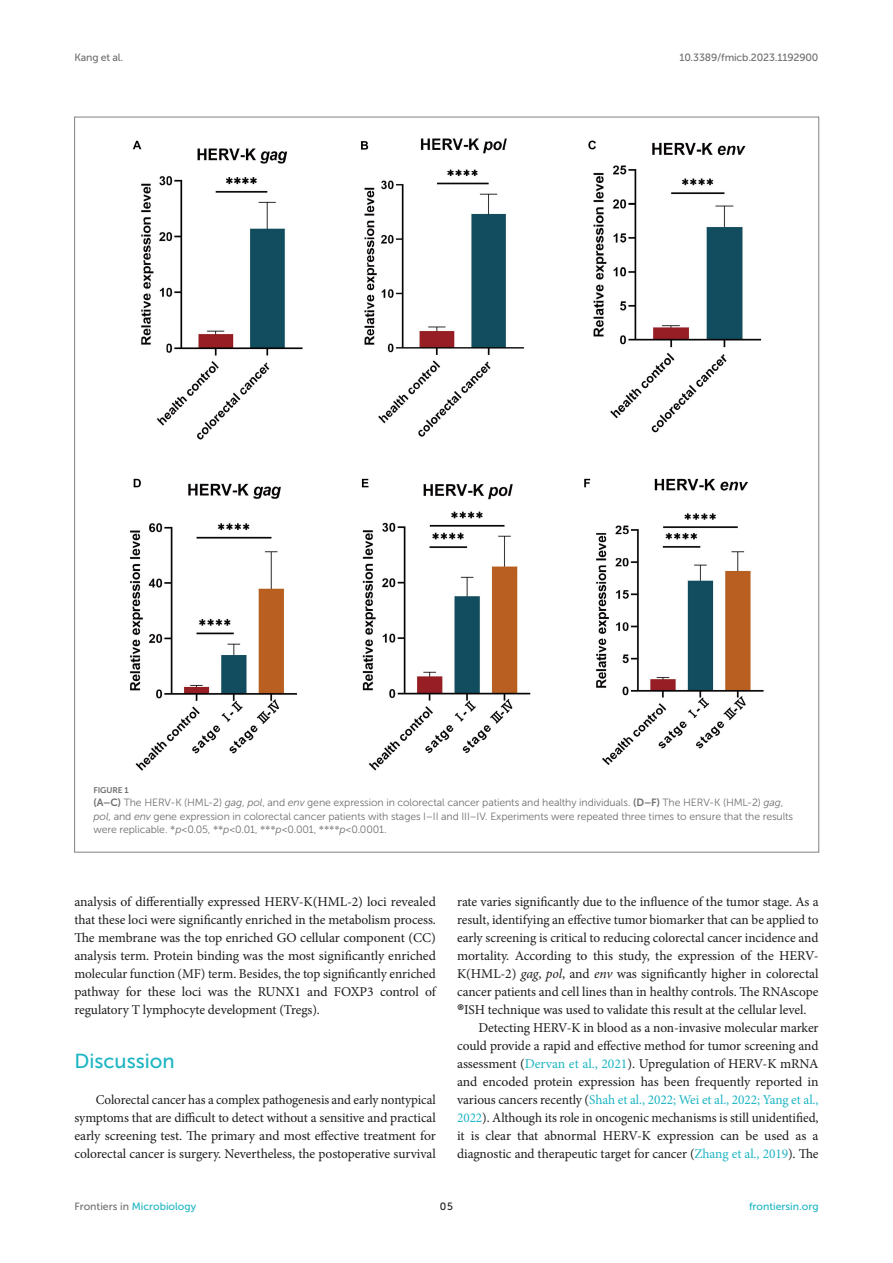
<style>
.page{position:relative;width:893px;height:1263px;background:#fff}
.page>*{position:absolute;margin:0;border:0;box-sizing:border-box;transform-origin:0 0}
.HEAD_1{font:20.25px "Museo Sans 500";color:#1db5c3}
.TEXT_FLUSH{font:13.5px/18px "Minion Pro";letter-spacing:-.005em;color:#1b1c1b;text-align:justify}
.TEXT{font:13.5px/18px "Minion Pro";letter-spacing:-.005em;color:#1b1c1b;text-align:justify}
.FIG_LEG{font:10.5px/13.5px "Museo Sans 300";letter-spacing:-.01em;color:#706f70}
.t1{font:10.5px "Museo Sans 500";color:#1db5c3}
.t2{font:10.5px "Museo Sans 500";letter-spacing:-.015em;color:#706f70}
.t3{font:10.5px "Museo Sans 500";color:#1b1c1b}
.FIG_HD{font:8.25px "Museo Sans 700";letter-spacing:-.01em;color:#706f70}
.s1{font-family:"Museo Sans 700"}
.s2{font-style:italic}
.s3{font-family:"Times New Roman"}
.s4{font-size:22.5px;color:#000}
.s5{color:#1db5c3}
.s6{color:#706f70}
</style>
<div class="page">
<img style="left:130px;top:138px;width:634px;height:633px">
<p class="t2" style="left:74px;top:51px;width:50px">Kang et al.</p>
<p class="t2" style="left:679px;top:51px;width:141px">10.3389/fmicb.2023.1192900</p>
<p class="FIG_HD" style="left:94px;top:785px;width:37px">FIGURE 1</p>
<p class="FIG_LEG" style="left:94px;top:796px;width:701px"><span class="s1">(A–C)</span> The HERV-K (HML-2) <span class="s2">gag</span>, <span class="s2">pol</span>, and <span class="s2">env</span> gene expression in colorectal cancer patients and healthy individuals. <span class="s1">(D–F)</span> The HERV-K (HML-2) <span class="s2">gag</span>, <span class="s2">pol</span>, and <span class="s2">env</span> gene expression in colorectal cancer patients with stages I–II and III–IV. Experiments were repeated three times to ensure that the results were replicable. <span class="s3">*</span><span class="s2">p</span> &lt; 0.05, <span class="s3">**</span><span class="s2">p</span> &lt; 0.01, <span class="s3">***</span><span class="s2">p</span> &lt; 0.001, <span class="s3">****</span><span class="s2">p</span> &lt; 0.0001.</p>
<p class="TEXT_FLUSH" style="left:74px;top:893px;width:363px">analysis of differentially expressed HERV-K(HML-2) loci revealed that these loci were significantly enriched in the metabolism process.<br>The membrane was the top enriched GO cellular component (CC) analysis term. Protein binding was the most significantly enriched molecular function (MF) term. Besides, the top significantly enriched pathway for these loci was the RUNX1 and FOXP3 control of regulatory T lymphocyte development (Tregs).</p>
<p class="HEAD_1" style="left:74px;top:1050px;width:102px">Discussion</p>
<p class="TEXT_FLUSH" style="left:74px;top:1091px;width:363px;text-indent:21px">Colorectal cancer has a complex pathogenesis and early nontypical symptoms that are difficult to detect without a sensitive and practical early screening test. The primary and most effective treatment for colorectal cancer is surgery. Nevertheless, the postoperative survival</p>
<p class="TEXT_FLUSH" style="left:457px;top:893px;width:363px">rate varies significantly due to the influence of the tumor stage. As a result, identifying an effective tumor biomarker that can be applied to early screening is critical to reducing colorectal cancer incidence and mortality. According to this study, the expression of the HERV-K(HML-2) <span class="s2">gag</span>, <span class="s2">pol</span>, and <span class="s2">env</span> was significantly higher in colorectal cancer patients and cell lines than in healthy controls. The RNAscope <span class="s4">®</span>ISH technique was used to validate this result at the cellular level.</p>
<p class="TEXT" style="left:457px;top:1019px;width:363px;text-indent:21px">Detecting HERV-K in blood as a non-invasive molecular marker could provide a rapid and effective method for tumor screening and assessment (<span class="s5">Dervan et al., 2021</span>). Upregulation of HERV-K mRNA and encoded protein expression has been frequently reported in various cancers recently (<span class="s5">Shah et al., 2022; Wei et al., 2022; Yang et al., 2022</span>). Although its role in oncogenic mechanisms is still unidentified, it is clear that abnormal HERV-K expression can be used as a diagnostic and therapeutic target for cancer (<span class="s5">Zhang et al., 2019</span>). The</p>
<p class="t1" style="left:74px;top:1200px;width:123px"><span class="s6">Frontiers in</span> Microbiology</p>
<p class="t3" style="left:440px;top:1200px;width:14px">05</p>
<p class="t1" style="left:749px;top:1200px;width:71px">frontiersin.org</p>
</div>
